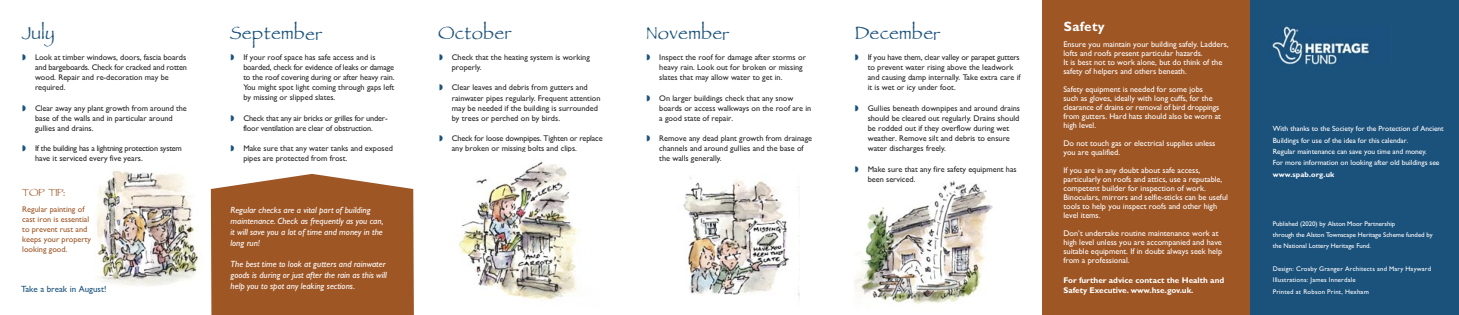
<style>
.page{position:relative;width:1459px;height:315px;background:#fff}
.page>*{position:absolute;margin:0;border:0;box-sizing:border-box;transform-origin:0 0}
.t1{font:28.5px "Parchment MF";letter-spacing:.025em;color:#1b527c}
.t2{font:16.5px "Parchment MF";color:#9e5625}
.t3{font:700 13.5px "Gill Sans";letter-spacing:.025em;color:#fff}
.t4{font:italic 9px/10.8px "Gill Sans";color:#fff}
.t5{font:9px "Gill Sans";color:#1b527c}
.t6{font:8.25px/10.1px "Gill Sans";color:#272627}
.t7{font:8.25px/9px "Gill Sans";color:#fff}
.t8{font:8.25px/10.1px "Gill Sans";letter-spacing:-.02em;color:#272627;text-align:center}
.t9{font:8.25px/10.1px "Gill Sans";color:#9e5625}
.t10{font:8.25px/10.1px "Gill Sans";letter-spacing:-.025em;color:#272627}
.t11{font:700 8.25px "Gill Sans";color:#fff}
.t12{font:7.5px/11.3px "Gill Sans";letter-spacing:-.005em;color:#fff}
.t13{font:700 7.5px "Gill Sans";letter-spacing:.02em;color:#fff}
.t14{font:6.75px/11.3px "Gill Sans";color:#fff}
.t15{font:6.75px/11.3px "Gill Sans";letter-spacing:.025em;color:#fff}
.s1{color:#1b527c}
</style>
<div class="page">
<svg style="left:211px;top:174px;width:203px;height:141px;background:#a35f31"></svg>
<div style="left:1042px;top:0;width:208px;height:314px;background:#9e5625"></div>
<img style="left:683px;top:177px;width:116px;height:119px">
<img style="left:97px;top:170px;width:101px;height:116px">
<img style="left:458px;top:161px;width:120px;height:139px">
<img style="left:855px;top:181px;width:138px;height:123px">
<div style="left:1250px;top:0;width:208px;height:315px;background:#1b527c"></div>
<img style="left:1269px;top:26px;width:101px;height:38px">
<h3 class="t3" style="left:1064px;top:21px;width:42px">Safety</h3>
<h1 class="t1" style="left:22px;top:13px;width:35px">July</h1>
<h1 class="t1" style="left:230px;top:13px;width:94px">September</h1>
<h1 class="t1" style="left:439px;top:13px;width:75px">October</h1>
<h1 class="t1" style="left:855px;top:13px;width:87px">December</h1>
<h1 class="t1" style="left:647px;top:13px;width:84px">November</h1>
<p class="t7" style="left:1063px;top:40px;width:167px">Ensure you maintain your building safely. Ladders, lofts and roofs present particular hazards.<br>It is best not to work alone, but do think of the safety of helpers and others beneath.</p>
<p class="t7" style="left:1063px;top:85px;width:159px">Safety equipment is needed for some jobs<br>such as gloves, ideally with long cuffs, for the clearance of drains or removal of bird droppings from gutters. Hard hats should also be worn at high level.</p>
<p class="t7" style="left:1063px;top:139px;width:154px">Do not touch gas or electrical supplies unless you are qualified.</p>
<p class="t7" style="left:1063px;top:166px;width:166px">If you are in any doubt about safe access, particularly on roofs and attics, use a reputable, competent builder for inspection of work.<br>Binoculars, mirrors and selfie-sticks can be useful tools to help you inspect roofs and other high level items.</p>
<p class="t7" style="left:1063px;top:229px;width:160px">Don’t undertake routine maintenance work at high level unless you are accompanied and have suitable equipment. If in doubt always seek help from a professional.</p>
<p class="t6" style="left:35px;top:53px;width:153px;text-indent:-13px"><span class="s1">◗</span> Look at timber windows, doors, fascia boards and bargeboards. Check for cracked and rotten wood. Repair and re-decoration may be required.</p>
<p class="t6" style="left:35px;top:104px;width:153px;text-indent:-13px"><span class="s1">◗</span> Clear away any plant growth from around the base of the walls and in particular around gullies and drains.</p>
<p class="t10" style="left:35px;top:144px;width:148px;text-indent:-13px"><span class="s1">◗</span> If the building has a lightning protection system have it serviced every five years.</p>
<h2 class="t2" style="left:22px;top:180px;width:44px">TOP TIP:</h2>
<p class="t9" style="left:22px;top:204px;width:70px">Regular painting of cast iron is essential to prevent rust and keeps your property looking good.</p>
<p class="t6" style="left:243px;top:53px;width:153px;text-indent:-13px"><span class="s1">◗</span> If your roof space has safe access and is boarded, check for evidence of leaks or damage to the roof covering during or after heavy rain.<br>You might spot light coming through gaps left by missing or slipped slates.</p>
<p class="t8" style="left:231px;top:114px;width:159px"><span class="s1">◗</span> Check that any air bricks or grilles for under&shy;floor ventilation are clear of obstruction.</p>
<p class="t6" style="left:243px;top:144px;width:151px;text-indent:-13px"><span class="s1">◗</span> Make sure that any water tanks and exposed pipes are protected from frost.</p>
<p class="t6" style="left:452px;top:53px;width:140px;text-indent:-13px"><span class="s1">◗</span> Check that the heating system is working properly.</p>
<p class="t6" style="left:452px;top:83px;width:150px;text-indent:-13px"><span class="s1">◗</span> Clear leaves and debris from gutters and rainwater pipes regularly. Frequent attention may be needed if the building is surrounded by trees or perched on by birds.</p>
<p class="t8" style="left:452px;top:134px;width:152px;text-align:left;text-indent:-13px"><span class="s1">◗</span> Check for loose downpipes. Tighten or replace any broken or missing bolts and clips.</p>
<p class="t6" style="left:659px;top:53px;width:148px;text-indent:-13px"><span class="s1">◗</span> Inspect the roof for damage after storms or heavy rain. Look out for broken or missing slates that may allow water to get in.</p>
<p class="t6" style="left:659px;top:94px;width:153px;text-indent:-13px"><span class="s1">◗</span> On larger buildings check that any snow boards or access walkways on the roof are in a good state of repair.</p>
<p class="t6" style="left:659px;top:134px;width:154px;text-indent:-13px"><span class="s1">◗</span> Remove any dead plant growth from drainage channels and around gullies and the base of the walls generally.</p>
<p class="t6" style="left:867px;top:53px;width:154px;text-indent:-13px"><span class="s1">◗</span> If you have them, clear valley or parapet gutters to prevent water rising above the leadwork and causing damp internally. Take extra care if it is wet or icy under foot.</p>
<p class="t6" style="left:867px;top:104px;width:154px;text-indent:-13px"><span class="s1">◗</span> Gullies beneath downpipes and around drains should be cleared out regularly. Drains should be rodded out if they overflow during wet weather. Remove silt and debris to ensure water discharges freely.</p>
<p class="t6" style="left:867px;top:164px;width:150px;text-indent:-13px"><span class="s1">◗</span> Make sure that any fire safety equipment has been serviced.</p>
<p class="t4" style="left:231px;top:206px;width:154px">Regular checks are a vital part of building maintenance. Check as frequently as you can, it will save you a lot of time and money in the long run!</p>
<p class="t4" style="left:231px;top:260px;width:158px">The best time to look at gutters and rainwater goods is during or just after the rain as this will help you to spot any leaking sections.</p>
<p class="t11" style="left:1063px;top:277px;width:162px">For further advice contact the Health and</p>
<p class="t5" style="left:21px;top:286px;width:87px">Take a break in August!</p>
<p class="t11" style="left:1063px;top:287px;width:132px">Safety Executive. www.hse.gov.uk.</p>
<p class="t12" style="left:1272px;top:124px;width:172px">With thanks to the Society for the Protection of Ancient Buildings for use of the idea for this calendar.<br>Regular maintenance can save you time and money.<br>For more information on looking after old buildings see</p>
<p class="t13" style="left:1272px;top:171px;width:63px">www.spab.org.uk</p>
<p class="t14" style="left:1272px;top:218px;width:162px">Published (2020) by Alston Moor Partnership<br>through the Alston Townscape Heritage Scheme funded by the National Lottery Heritage Fund.</p>
<p class="t15" style="left:1272px;top:264px;width:160px">Design: Crosby Granger Architects and Mary Hayward<br>Illustrations: James Innerdale<br>Printed at Robson Print, Hexham</p>
</div>
